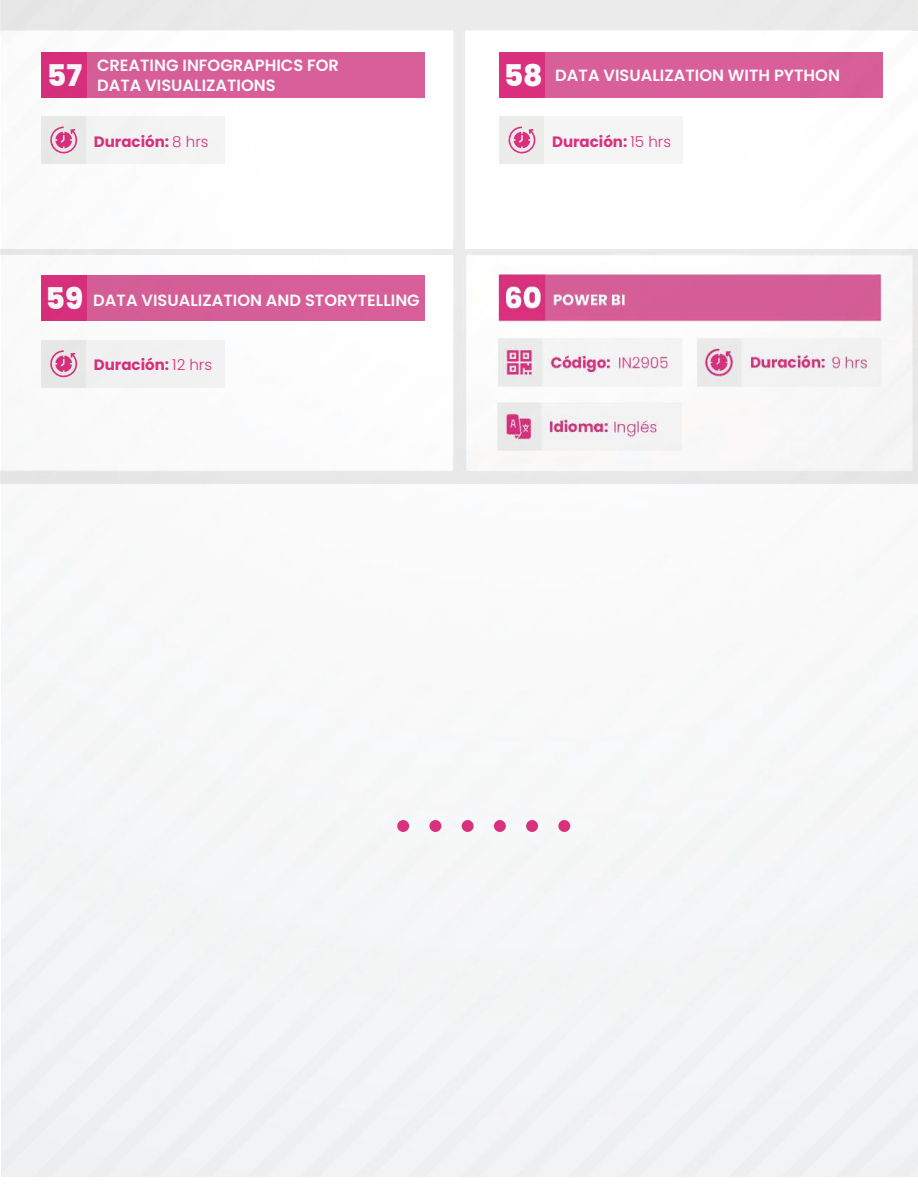
<style>
.page{position:relative;width:918px;height:1188px;background:#fff}
.page>*{position:absolute;margin:0;border:0;box-sizing:border-box;transform-origin:0 0}
.t1{font:800 29.85px "Poppins";color:#fbfbfb}
.t2{font:600 16.2px/19.5px "Poppins";color:#fbfbfb}
.t3{font:700 15px "Poppins";color:#da307d}
.s1{font-weight:300}
.s2{font-weight:800;font-size:29.85px}
</style>
<div class="page">
<svg style="left:0;top:0;width:1px;height:255px"></svg>
<img style="left:1px;top:0;width:917px;height:1177px">
<div style="left:397px;top:820px;width:12px;height:12px;background:#d9327d;border-radius:50%"></div>
<div style="left:429px;top:820px;width:12px;height:12px;background:#d9327d;border-radius:50%"></div>
<div style="left:462px;top:820px;width:12px;height:12px;background:#d9327d;border-radius:50%"></div>
<div style="left:494px;top:820px;width:12px;height:12px;background:#d9327d;border-radius:50%"></div>
<div style="left:526px;top:820px;width:12px;height:12px;background:#d9327d;border-radius:50%"></div>
<div style="left:558px;top:820px;width:12px;height:12px;background:#d9327d;border-radius:50%"></div>
<h1 class="t1" style="left:47px;top:58px;width:37px">57</h1>
<p class="t2" style="left:97px;top:56px;width:243px">CREATING INFOGRAPHICS FOR<br>DATA VISUALIZATIONS</p>
<p class="t3" style="left:94px;top:133px;width:116px">Duración: <span class="s1">8 hrs</span></p>
<p class="t2" style="left:45px;top:291px;width:376px"><span class="s2">59</span> DATA VISUALIZATION AND STORYTELLING</p>
<p class="t3" style="left:94px;top:356px;width:120px">Duración: <span class="s1">12 hrs</span></p>
<p class="t2" style="left:504px;top:66px;width:338px"><span class="s2">58</span> DATA VISUALIZATION WITH PYTHON</p>
<p class="t3" style="left:552px;top:133px;width:120px">Duración: <span class="s1">15 hrs</span></p>
</div>
